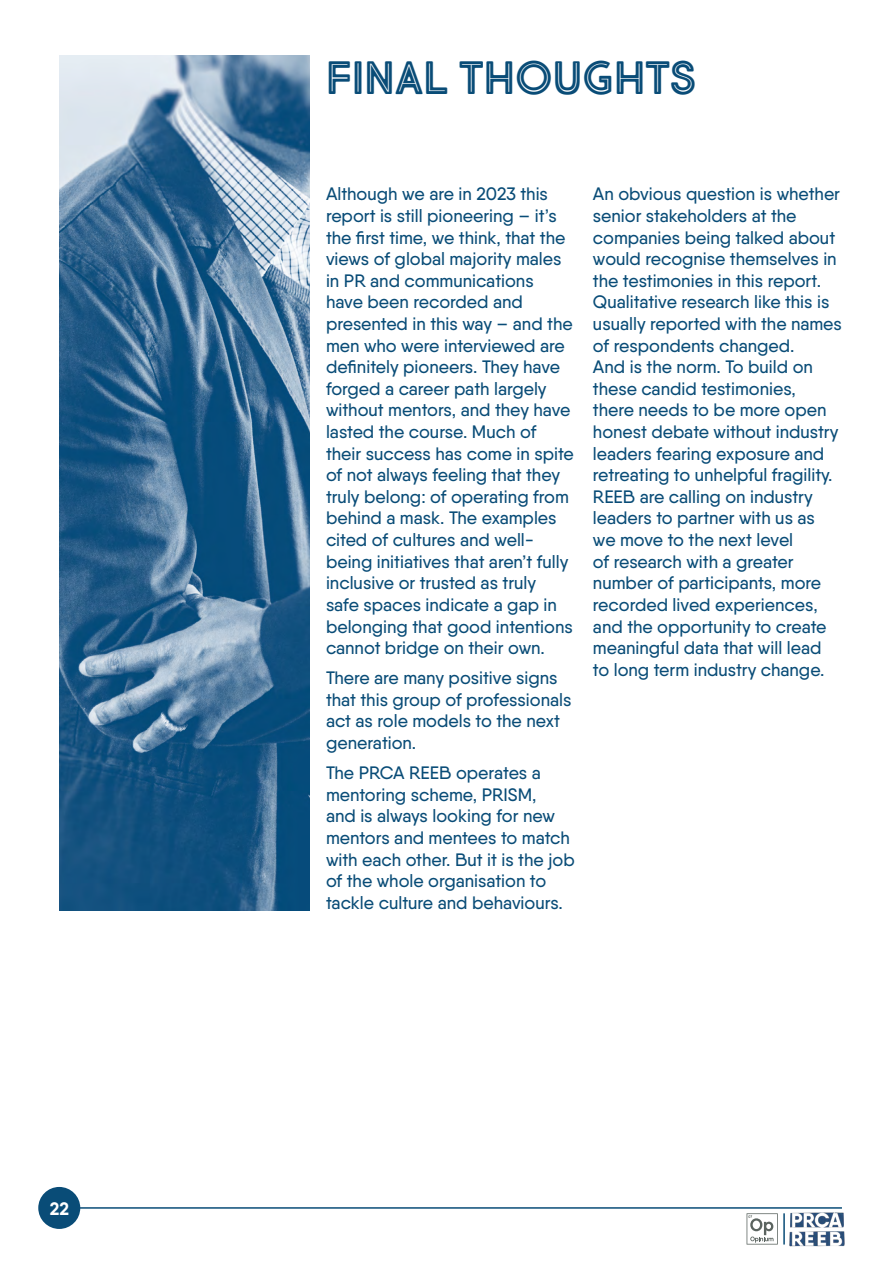
<style>
.page{position:relative;width:893px;height:1263px;background:#fff}
.page>*{position:absolute;margin:0;border:0;box-sizing:border-box;transform-origin:0 0}
.t1{font:46.5px "Market Fresh Inline Bold All Caps";color:#094c77}
.Paragraph_Style_2{font:500 18px/21.6px "Qanelas";color:#094c77}
.t2{font:700 18px "Qanelas";color:#fff}
</style>
<div class="page">
<hr style="left:59px;top:1207px;width:783px;height:2px;background:#094c77">
<div style="left:38px;top:1187px;width:42px;height:42px;background:#094c77;border-radius:50%"></div>
<img style="left:784px;top:1212px;width:61px;height:35px">
<svg style="left:747px;top:1213px;width:31px;height:31px"></svg>
<hr style="left:783px;top:1213px;width:2px;height:31px;background:#094c77">
<img style="left:60px;top:55px;width:250px;height:855px">
<p class="t2" style="left:50px;top:1197px;width:21px">22</p>
<p class="t1" style="left:326px;top:42px;width:372px">FINAL THOUGHTS</p>
<p class="Paragraph_Style_2" style="left:326px;top:183px;width:249px">Although we are in 2023 this report is still pioneering – it’s the first time, we think, that the views of global majority males in PR and communications have been recorded and presented in this way – and the men who were interviewed are definitely pioneers. They have forged a career path largely without mentors, and they have lasted the course. Much of their success has come in spite of not always feeling that they truly belong: of operating from behind a mask. The examples cited of cultures and well&shy;being initiatives that aren’t fully inclusive or trusted as truly<br>safe spaces indicate a gap in belonging that good intentions cannot bridge on their own.</p>
<p class="Paragraph_Style_2" style="left:326px;top:667px;width:247px">There are many positive signs that this group of professionals act as role models to the next generation.</p>
<p class="Paragraph_Style_2" style="left:326px;top:762px;width:250px">The PRCA REEB operates a mentoring scheme, PRISM,<br>and is always looking for new mentors and mentees to match with each other. But it is the job of the whole organisation to tackle culture and behaviours.</p>
<p class="Paragraph_Style_2" style="left:593px;top:183px;width:250px">An obvious question is whether senior stakeholders at the companies being talked about would recognise themselves in the testimonies in this report.<br>Qualitative research like this is usually reported with the names of respondents changed.<br>And is the norm. To build on these candid testimonies,<br>there needs to be more open honest debate without industry leaders fearing exposure and retreating to unhelpful fragility.<br>REEB are calling on industry leaders to partner with us as we move to the next level<br>of research with a greater number of participants, more recorded lived experiences, and the opportunity to create meaningful data that will lead to long term industry change.</p>
</div>
